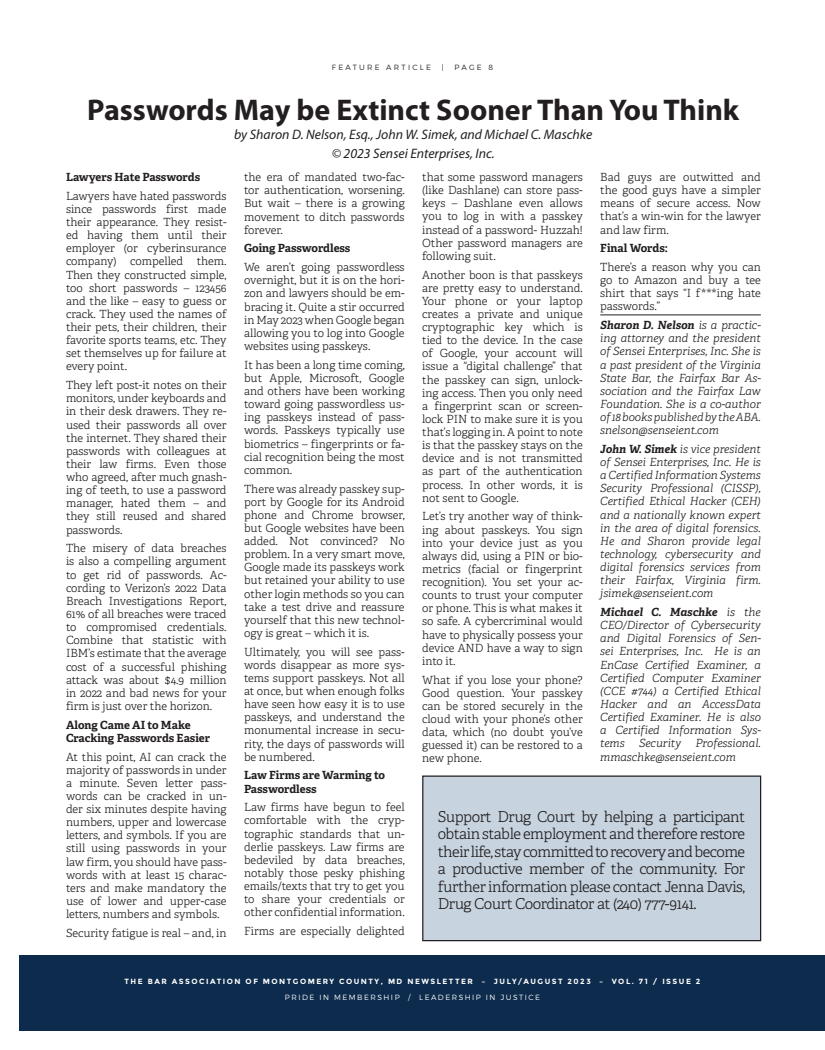
<style>
.page{position:relative;width:825px;height:1050px;background:#fff}
.page>*{position:absolute;margin:0;border:0;box-sizing:border-box;transform-origin:0 0}
.Headline{font:700 30px "Myriad Pro";color:#231f20}
.Paragraph{font:300 15px/17.5px "Adelle";letter-spacing:-.03em;color:#231f20;text-align:justify}
.Byline{font:italic 13.75px "Myriad Pro";color:#231f20}
.Paragraph-2{font:300 11.25px/13.1px "Adelle";color:#231f20;text-align:justify}
.Paragraph-3{font:italic 300 11.25px/13.1px "Adelle";color:#231f20;text-align:justify}
.Paragraph-4{font:700 11.25px/13.1px "Adelle";letter-spacing:-.005em;color:#231f20}
.t1{font:700 7.5px "Montserrat";letter-spacing:.2em;color:#fff}
.t2{font:300 7.5px "Montserrat";letter-spacing:.2em;color:#fff}
.t3{font:300 7.5px "Montserrat";letter-spacing:.3em;color:#231f20}
.s1{font-weight:700}
</style>
<div class="page">
<div style="left:19px;top:956px;width:806px;height:75px;background:#0d2c4d"></div>
<hr style="left:600px;top:314px;width:161px;height:1px;background:#231f20">
<div style="left:423px;top:776px;width:338px;height:165px;background:#c7d4e0"></div>
<div style="left:422px;top:775px;width:339px;height:166px;border:1px solid #231f20"></div>
<p class="t3" style="left:332px;top:63px;width:100px">FEATURE ARTICLE</p>
<p class="t3" style="left:442px;top:63px;width:3px">|</p>
<p class="t3" style="left:455px;top:63px;width:40px">PAGE 8</p>
<p class="Headline" style="left:87px;top:90px;width:654px">Passwords May be Extinct Sooner Than You Think</p>
<p class="Byline" style="left:234px;top:126px;width:360px">by Sharon D. Nelson, Esq., John W. Simek, and Michael C. Maschke</p>
<p class="Byline" style="left:332px;top:144px;width:164px">© 2023 Sensei Enterprises, Inc.</p>
<p class="Paragraph-4" style="left:66px;top:170px;width:136px">Lawyers Hate Passwords</p>
<p class="Paragraph-2" style="left:66px;top:189px;width:162px">Lawyers have hated passwords since passwords first made their appearance. They resist&shy;ed having them until their employer (or cyberinsurance company) compelled them.<br>Then they constructed simple, too short passwords – 123456 and the like – easy to guess or crack. They used the names of their pets, their children, their favorite sports teams, etc. They set themselves up for failure at every point.</p>
<p class="Paragraph-2" style="left:66px;top:379px;width:162px">They left post-it notes on their monitors, under keyboards and in their desk drawers. They re&shy;used their passwords all over the internet. They shared their passwords with colleagues at their law firms. Even those who agreed, after much gnash&shy;ing of teeth, to use a password manager, hated them – and they still reused and shared passwords.</p>
<p class="Paragraph-2" style="left:66px;top:542px;width:162px">The misery of data breaches is also a compelling argument to get rid of passwords. Ac&shy;cording to Verizon’s 2022 Data Breach Investigations Report, 61% of all breaches were traced to compromised credentials.<br>Combine that statistic with IBM’s estimate that the average cost of a successful phishing attack was about $4.9 million in 2022 and bad news for your firm is just over the horizon.</p>
<p class="Paragraph-4" style="left:66px;top:718px;width:146px">Along Came AI to Make<br>Cracking Passwords Easier</p>
<p class="Paragraph-2" style="left:66px;top:750px;width:162px">At this point, AI can crack the majority of passwords in under a minute. Seven letter pass&shy;words can be cracked in un&shy;der six minutes despite having numbers, upper and lowercase letters, and symbols. If you are still using passwords in your law firm, you should have pass&shy;words with at least 15 charac&shy;ters and make mandatory the use of lower and upper-case letters, numbers and symbols.</p>
<p class="Paragraph-2" style="left:66px;top:926px;width:162px">Security fatigue is real – and, in</p>
<p class="Paragraph-2" style="left:244px;top:171px;width:162px">the era of mandated two-fac&shy;tor authentication, worsening.<br>But wait – there is a growing movement to ditch passwords forever.</p>
<p class="Paragraph-4" style="left:244px;top:242px;width:108px">Going Passwordless</p>
<p class="Paragraph-2" style="left:244px;top:261px;width:162px">We aren’t going passwordless overnight, but it is on the hori&shy;zon and lawyers should be em&shy;bracing it. Quite a stir occurred in May 2023 when Google began allowing you to log into Google websites using passkeys.</p>
<p class="Paragraph-2" style="left:244px;top:358px;width:162px">It has been a long time coming, but Apple, Microsoft, Google and others have been working toward going passwordless us&shy;ing passkeys instead of pass&shy;words. Passkeys typically use biometrics – fingerprints or fa&shy;cial recognition being the most common.</p>
<p class="Paragraph-2" style="left:244px;top:482px;width:162px">There was already passkey sup&shy;port by Google for its Android phone and Chrome browser, but Google websites have been added. Not convinced? No problem. In a very smart move, Google made its passkeys work but retained your ability to use other login methods so you can take a test drive and reassure yourself that this new technol&shy;ogy is great – which it is.</p>
<p class="Paragraph-2" style="left:244px;top:645px;width:162px">Ultimately, you will see pass&shy;words disappear as more sys&shy;tems support passkeys. Not all at once, but when enough folks have seen how easy it is to use passkeys, and understand the monumental increase in secu&shy;rity, the days of passwords will be numbered.</p>
<p class="Paragraph-4" style="left:244px;top:769px;width:143px">Law Firms are Warming to<br>Passwordless</p>
<p class="Paragraph-2" style="left:244px;top:801px;width:162px">Law firms have begun to feel comfortable with the cryp&shy;tographic standards that un&shy;derlie passkeys. Law firms are bedeviled by data breaches, notably those pesky phishing emails/texts that try to get you to share your credentials or other confidential information.</p>
<p class="Paragraph-2" style="left:244px;top:925px;width:162px">Firms are especially delighted</p>
<p class="Paragraph-2" style="left:422px;top:171px;width:162px">that some password managers (like Dashlane) can store pass&shy;keys – Dashlane even allows you to log in with a passkey instead of a password- Huzzah!<br>Other password managers are following suit.</p>
<p class="Paragraph-2" style="left:422px;top:268px;width:162px">Another boon is that passkeys are pretty easy to understand.<br>Your phone or your laptop creates a private and unique cryptographic key which is tied to the device. In the case of Google, your account will issue a “digital challenge” that the passkey can sign, unlock&shy;ing access. Then you only need a fingerprint scan or screen&shy;lock PIN to make sure it is you that’s logging in. A point to note is that the passkey stays on the device and is not transmitted as part of the authentication process. In other words, it is not sent to Google.</p>
<p class="Paragraph-2" style="left:422px;top:510px;width:162px">Let’s try another way of think&shy;ing about passkeys. You sign into your device just as you always did, using a PIN or bio&shy;metrics (facial or fingerprint recognition). You set your ac&shy;counts to trust your computer or phone. This is what makes it so safe. A cybercriminal would have to physically possess your device AND have a way to sign into it.</p>
<p class="Paragraph-2" style="left:422px;top:673px;width:162px">What if you lose your phone?<br>Good question. Your passkey can be stored securely in the cloud with your phone’s other data, which (no doubt you’ve guessed it) can be restored to a new phone.</p>
<p class="Paragraph-2" style="left:600px;top:171px;width:162px">Bad guys are outwitted and the good guys have a simpler means of secure access. Now that’s a win-win for the lawyer and law firm.</p>
<p class="Paragraph-4" style="left:600px;top:242px;width:69px">Final Words:</p>
<p class="Paragraph-2" style="left:600px;top:261px;width:162px">There’s a reason why you can go to Amazon and buy a tee shirt that says “I f***ing hate passwords.”</p>
<p class="Paragraph-3" style="left:600px;top:319px;width:162px"><span class="s1">Sharon D. Nelson</span> is a practic&shy;ing attorney and the president of Sensei Enterprises, Inc. She is a past president of the Virginia State Bar, the Fairfax Bar As&shy;sociation and the Fairfax Law Foundation. She is a co-author of 18 books published by the ABA. snelson@senseient.com</p>
<p class="Paragraph-3" style="left:600px;top:443px;width:162px"><span class="s1">John W. Simek</span> is vice president of Sensei Enterprises, Inc. He is a Certified Information Systems Security Professional (CISSP), Certified Ethical Hacker (CEH) and a nationally known expert in the area of digital forensics.<br>He and Sharon provide legal technology, cybersecurity and digital forensics services from their Fairfax, Virginia firm. jsimek@senseient.com</p>
<p class="Paragraph-3" style="left:600px;top:606px;width:162px"><span class="s1">Michael C. Maschke</span> is the CEO/Director of Cybersecurity and Digital Forensics of Sen&shy;sei Enterprises, Inc. He is an EnCase Certified Examiner, a Certified Computer Examiner (CCE #744) a Certified Ethical Hacker and an AccessData Certified Examiner. He is also a Certified Information Sys&shy;tems</p>
<p class="Paragraph-3" style="left:600px;top:737px;width:162px;text-indent:95px">Professional. mmaschke@senseient.com</p>
<p class="Paragraph-3" style="left:639px;top:737px;width:44px">Security</p>
<p class="Paragraph" style="left:438px;top:808px;width:309px">Support Drug Court by helping a participant obtain stable employment and therefore restore their life, stay committed to recovery and become a productive member of the community. For further information please contact Jenna Davis, Drug Court Coordinator at (240) 777-9141.</p>
<p class="t1" style="left:125px;top:977px;width:577px">THE BAR ASSOCIATION OF MONTGOMERY COUNTY, MD NEWSLETTER – JULY/AUGUST 2023 – VOL. 71 / ISSUE 2</p>
<p class="t2" style="left:285px;top:993px;width:257px">PRIDE IN MEMBERSHIP / LEADERSHIP IN JUSTICE</p>
</div>
